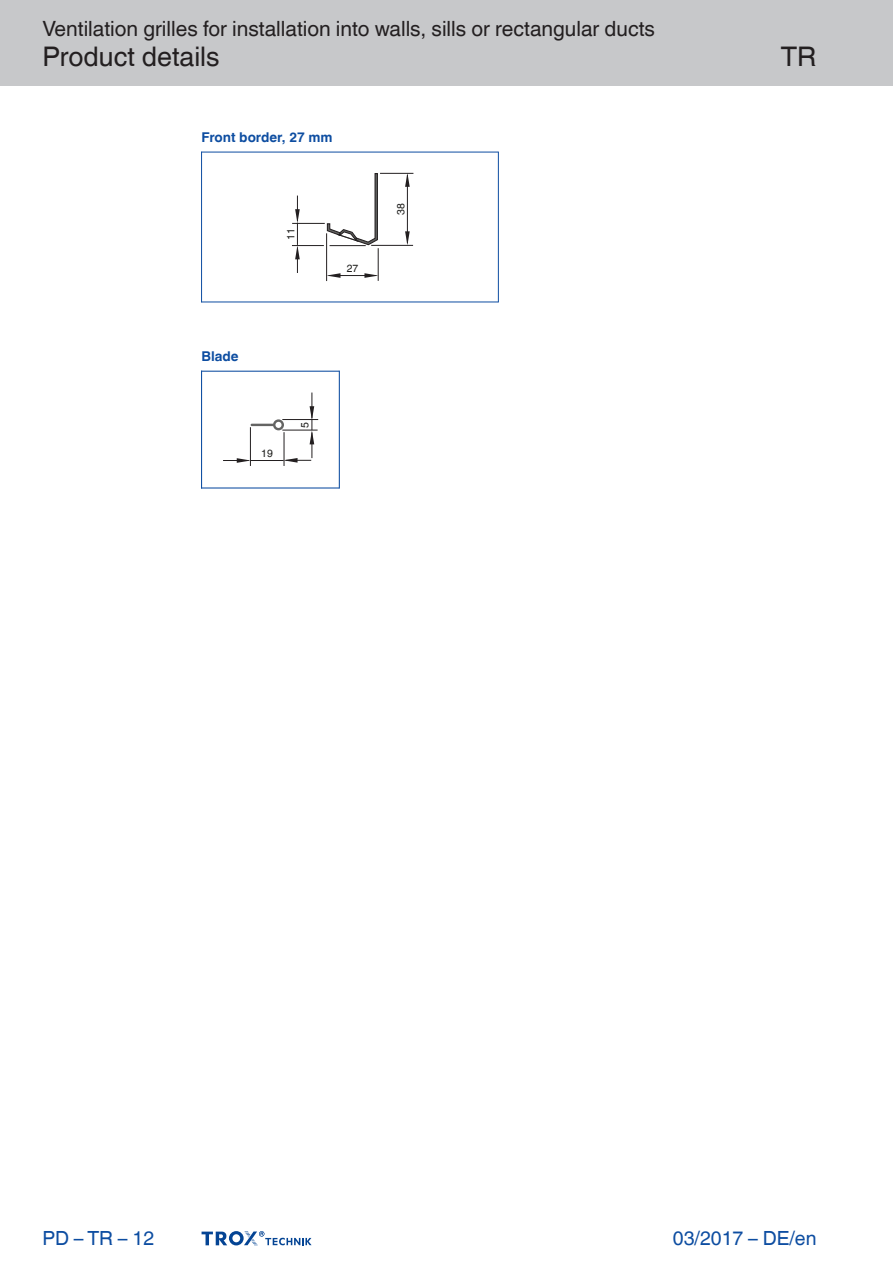
<style>
.page{position:relative;width:893px;height:1263px;background:#fff}
.page>*{position:absolute;margin:0;border:0;box-sizing:border-box;transform-origin:0 0}
.Navigation_2{font:27px "TROX Helvetica";color:#231f20}
.Navigation_3{font:27px "TROX Helvetica";color:#231f20}
.Navigation_1{font:21px "TROX Helvetica";color:#231f20}
.date{font:19.5px "TROX Helvetica";color:#0d4da1}
.pagina_li-re{font:19.5px "TROX Helvetica";color:#0d4da1}
.Standard_oben_links{font:700 13.5px "TROX Helvetica";color:#0d4da1}
.Update_OIDs{font:10.5px "TROX Helvetica";color:#1d1d1b}
</style>
<div class="page">
<div style="left:0;top:0;width:893px;height:85px;background:#c7c8ca"></div>
<svg style="left:202px;top:1231px;width:110px;height:15px"></svg>
<hr style="left:282px;top:419px;width:36px;height:1px;background:#231f20">
<hr style="left:282px;top:430px;width:36px;height:1px;background:#231f20">
<svg style="left:223px;top:392px;width:91px;height:71px"></svg>
<hr style="left:250px;top:427px;width:1px;height:39px;background:#231f20">
<hr style="left:284px;top:432px;width:1px;height:34px;background:#231f20">
<hr style="left:250px;top:460px;width:34px;height:1px;background:#231f20">
<hr style="left:201px;top:371px;width:1px;height:117px;background:#0d4da1">
<hr style="left:339px;top:371px;width:1px;height:117px;background:#0d4da1">
<hr style="left:201px;top:371px;width:138px;height:1px;background:#0d4da1">
<hr style="left:201px;top:487px;width:138px;height:1px;background:#0d4da1">
<svg style="left:326px;top:173px;width:52px;height:73px"></svg>
<hr style="left:380px;top:173px;width:33px;height:1px;background:#231f20">
<hr style="left:371px;top:245px;width:42px;height:1px;background:#231f20">
<hr style="left:407px;top:175px;width:1px;height:68px;background:#231f20">
<svg style="left:405px;top:173px;width:5px;height:14px"></svg>
<svg style="left:405px;top:231px;width:5px;height:14px"></svg>
<hr style="left:326px;top:233px;width:1px;height:48px;background:#231f20">
<hr style="left:378px;top:248px;width:1px;height:33px;background:#231f20">
<hr style="left:329px;top:275px;width:47px;height:1px;background:#231f20">
<svg style="left:327px;top:273px;width:13px;height:5px"></svg>
<svg style="left:364px;top:273px;width:14px;height:5px"></svg>
<hr style="left:292px;top:223px;width:33px;height:1px;background:#231f20">
<hr style="left:292px;top:245px;width:32px;height:1px;background:#231f20">
<svg style="left:295px;top:196px;width:5px;height:77px"></svg>
<hr style="left:330px;top:245px;width:36px;height:1px;background:#231f20">
<hr style="left:201px;top:152px;width:1px;height:150px;background:#0d4da1">
<hr style="left:498px;top:152px;width:1px;height:150px;background:#0d4da1">
<hr style="left:201px;top:152px;width:297px;height:1px;background:#0d4da1">
<hr style="left:201px;top:302px;width:297px;height:1px;background:#0d4da1">
<p class="Navigation_1" style="left:43px;top:17px;width:614px">Ventilation grilles for installation into walls, sills or rectangular ducts</p>
<p class="Navigation_2" style="left:43px;top:41px;width:179px">Product details</p>
<p class="Standard_oben_links" style="left:202px;top:130px;width:133px">Front border, 27 mm</p>
<p class="Update_OIDs" style="left:285px;top:240px;width:13px;rotate:-90deg">11</p>
<p class="Standard_oben_links" style="left:202px;top:349px;width:39px">Blade</p>
<p class="Update_OIDs" style="left:261px;top:447px;width:13px">19</p>
<p class="Update_OIDs" style="left:299px;top:428px;width:7px;rotate:-90deg">5</p>
<p class="Update_OIDs" style="left:347px;top:263px;width:13px">27</p>
<p class="Update_OIDs" style="left:395px;top:215px;width:13px;rotate:-90deg">38</p>
<p class="Navigation_3" style="left:781px;top:41px;width:37px">TR</p>
<p class="pagina_li-re" style="left:43px;top:1227px;width:113px">PD – TR – 12</p>
<p class="date" style="left:673px;top:1227px;width:145px">03/2017 – DE/en</p>
</div>
